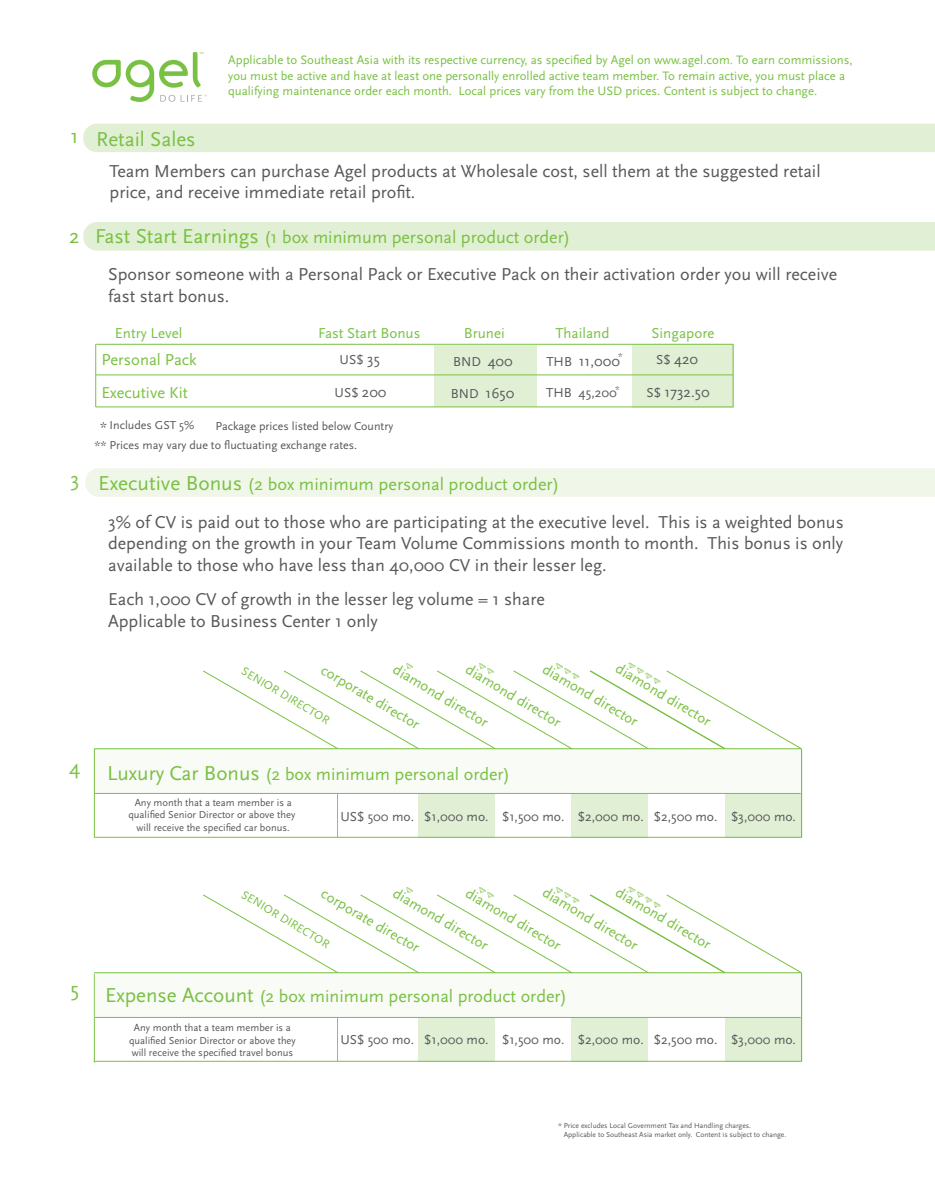
<style>
.page{position:relative;width:935px;height:1188px;background:#fff}
.page>*{position:absolute;margin:0;border:0;box-sizing:border-box;transform-origin:0 0}
.t1{font:21px "Scala Sans Pro";color:#79c142}
.t2{font:18px/21.6px "Scala Sans Pro";color:#57585a}
.t3{font:18px "Scala Sans Pro";color:#79c142}
.t4{font:16.5px/33px "Scala Sans Pro";color:#79c142}
.t5{font:15px "Scala Sans Pro";color:#79c142}
.t6{font:15px/32.7px "Scala Sans Pro";color:#57585a;text-align:center}
.t7{font:13.5px "Scala Sans Pro";color:#57585a}
.t8{font:12.75px/15.3px "Scala Sans Pro";color:#79c142}
.t9{font:12px "Scala Sans Pro";color:#57585a}
.t10{font:12px "Scala Sans Pro";color:#79c142}
.t11{font:10.5px/12.6px "Scala Sans Pro";color:#57585a;text-align:center}
.t12{font:9px "Scala Sans Pro";color:#57585a}
.t13{font:7.5px/9px "Scala Sans Pro";color:#57585a}
.s1{font-size:21px}
.s2{font-size:15px}
.s3{font-size:13.5px}
</style>
<div class="page">
<div style="left:83px;top:124px;width:851px;height:28px;background:#e1efd4"></div>
<div style="left:83px;top:222px;width:851px;height:29px;background:#e1efd4"></div>
<div style="left:631px;top:344px;width:102px;height:64px;background:#e1efd4"></div>
<div style="left:434px;top:345px;width:102px;height:61px;background:#e1efd4"></div>
<hr style="left:96px;top:375px;width:636px;height:1px;background:#79c142">
<hr style="left:96px;top:407px;width:637px;height:1px;background:#79c142">
<hr style="left:95px;top:344px;width:1px;height:63px;background:#79c142">
<hr style="left:732px;top:344px;width:1px;height:63px;background:#79c142">
<hr style="left:96px;top:344px;width:637px;height:1px;background:#79c142">
<svg style="left:92px;top:52px;width:115px;height:50px"></svg>
<div style="left:85px;top:468px;width:849px;height:29px;background:#f0f7e9"></div>
<div style="left:94px;top:749px;width:707px;height:45px;background:#f9fbf6"></div>
<div style="left:418px;top:793px;width:76px;height:44px;background:#e1efd4"></div>
<div style="left:571px;top:793px;width:77px;height:44px;background:#e1efd4"></div>
<div style="left:724px;top:793px;width:77px;height:44px;background:#e1efd4"></div>
<hr style="left:94px;top:748px;width:706px;height:1px;background:#79c142">
<hr style="left:94px;top:837px;width:707px;height:1px;background:#79c142">
<hr style="left:95px;top:793px;width:705px;height:1px;background:#79c142">
<hr style="left:337px;top:794px;width:1px;height:44px;background:#77b6e4">
<hr style="left:801px;top:749px;width:1px;height:89px;background:#79c142">
<svg style="left:202px;top:663px;width:599px;height:86px"></svg>
<div style="left:94px;top:973px;width:707px;height:45px;background:#f9fbf6"></div>
<div style="left:418px;top:1017px;width:76px;height:44px;background:#e1efd4"></div>
<div style="left:571px;top:1017px;width:77px;height:44px;background:#e1efd4"></div>
<div style="left:724px;top:1017px;width:77px;height:44px;background:#e1efd4"></div>
<hr style="left:94px;top:972px;width:706px;height:1px;background:#79c142">
<hr style="left:94px;top:1061px;width:707px;height:1px;background:#79c142">
<hr style="left:95px;top:1017px;width:705px;height:1px;background:#79c142">
<hr style="left:337px;top:1018px;width:1px;height:44px;background:#77b6e4">
<hr style="left:801px;top:973px;width:1px;height:89px;background:#79c142">
<svg style="left:202px;top:887px;width:599px;height:86px"></svg>
<p class="t8" style="left:228px;top:52px;width:626px">Applicable to Southeast Asia with its respective currency, as specified by Agel on www.agel.com. To earn commissions, you must be active and have at least one personally enrolled active team member. To remain active, you must place a qualifying maintenance order each month. Local prices vary from the USD prices. Content is subject to change.</p>
<p class="t1" style="left:70px;top:123px;width:10px">1</p>
<p class="t1" style="left:96px;top:126px;width:101px">Retail Sales</p>
<p class="t2" style="left:110px;top:160px;width:712px">Team Members can purchase Agel products at Wholesale cost, sell them at the suggested retail price, and receive immediate retail profit.</p>
<p class="t1" style="left:69px;top:224px;width:12px">2</p>
<p class="t3" style="left:95px;top:227px;width:476px"><span class="s1">Fast Start Earnings</span> (1 box minimum personal product order)</p>
<p class="t2" style="left:108px;top:263px;width:730px">Sponsor someone with a Personal Pack or Executive Pack on their activation order you will receive fast start bonus.</p>
<p class="t5" style="left:318px;top:324px;width:104px">Fast Start Bonus</p>
<p class="t5" style="left:463px;top:325px;width:42px">Brunei</p>
<p class="t5" style="left:555px;top:324px;width:55px">Thailand</p>
<p class="t5" style="left:651px;top:324px;width:64px">Singapore</p>
<p class="t7" style="left:453px;top:354px;width:61px">BND <span class="s2">400</span></p>
<p class="t6" style="left:450px;top:377px;width:65px"><span class="s3">BND</span> 1650</p>
<p class="t5" style="left:115px;top:324px;width:69px">Entry Level</p>
<p class="t4" style="left:101px;top:343px;width:97px">Personal Pack<br>Executive Kit</p>
<p class="t12" style="left:618px;top:351px;width:6px">*</p>
<p class="t7" style="left:339px;top:352px;width:42px">US$ <span class="s2">35</span></p>
<p class="t7" style="left:334px;top:385px;width:53px">US$ <span class="s2">200</span></p>
<p class="t12" style="left:614px;top:384px;width:6px">*</p>
<p class="t6" style="left:646px;top:343px;width:64px"><span class="s3">S$</span> 420<br><span class="s3">S$</span> 1732.50</p>
<p class="t6" style="left:546px;top:344px;width:75px"><span class="s3">THB</span> 11,000</p>
<p class="t7" style="left:546px;top:385px;width:72px">THB 45,200</p>
<p class="t9" style="left:100px;top:418px;width:96px"><span class="s3">*</span> Includes GST 5%</p>
<p class="t9" style="left:215px;top:419px;width:179px">Package prices listed below Country</p>
<p class="t9" style="left:94px;top:438px;width:264px">** Prices may vary due to fluctuating exchange rates.</p>
<p class="t1" style="left:70px;top:467px;width:11px">3</p>
<p class="t3" style="left:98px;top:473px;width:462px"><span class="s1">Executive Bonus</span> (2 box minimum personal product order)</p>
<p class="t2" style="left:108px;top:511px;width:737px;text-align:justify">3% of CV is paid out to those who are participating at the executive level. This is a weighted bonus depending on the growth in your Team Volume Commissions month to month. This bonus is only available to those who have less than 40,000 CV in their lesser leg.</p>
<p class="t2" style="left:108px;top:588px;width:438px">Each 1,000 CV of growth in the lesser leg volume = 1 share<br>Applicable to Business Center 1 only</p>
<p class="t5" style="left:621px;top:660px;width:109px;rotate:30deg">diamond director</p>
<p class="t5" style="left:548px;top:660px;width:109px;rotate:30deg">diamond director</p>
<p class="t5" style="left:398px;top:661px;width:109px;rotate:30deg">diamond director</p>
<p class="t5" style="left:471px;top:661px;width:109px;rotate:30deg">diamond director</p>
<p class="t10" style="left:246px;top:664px;width:102px;rotate:31deg">SENIOR DIRECTOR</p>
<p class="t5" style="left:326px;top:661px;width:113px;rotate:30deg">corporate director</p>
<p class="t1" style="left:69px;top:755px;width:13px">4</p>
<p class="t3" style="left:107px;top:763px;width:404px"><span class="s1">Luxury Car Bonus</span> (2 box minimum personal order)</p>
<p class="t11" style="left:128px;top:796px;width:168px">Any month that a team member is a qualified Senior Director or above they will receive the specified car bonus.</p>
<p class="t7" style="left:340px;top:808px;width:457px">US$ 500 mo. $1,000 mo. $1,500 mo. $2,000 mo. $2,500 mo. $3,000 mo.</p>
<p class="t1" style="left:70px;top:977px;width:10px">5</p>
<p class="t5" style="left:621px;top:883px;width:109px;rotate:30deg">diamond director</p>
<p class="t5" style="left:548px;top:884px;width:109px;rotate:30deg">diamond director</p>
<p class="t5" style="left:398px;top:884px;width:109px;rotate:30deg">diamond director</p>
<p class="t5" style="left:471px;top:884px;width:109px;rotate:30deg">diamond director</p>
<p class="t10" style="left:246px;top:887px;width:102px;rotate:31deg">SENIOR DIRECTOR</p>
<p class="t5" style="left:326px;top:885px;width:113px;rotate:30deg">corporate director</p>
<p class="t3" style="left:105px;top:985px;width:463px"><span class="s1">Expense Account</span> (2 box minimum personal product order)</p>
<p class="t11" style="left:129px;top:1021px;width:168px">Any month that a team member is a qualified Senior Director or above they will receive the specified travel bonus</p>
<p class="t7" style="left:340px;top:1032px;width:457px">US$ 500 mo. $1,000 mo. $1,500 mo. $2,000 mo. $2,500 mo. $3,000 mo.</p>
<p class="t13" style="left:563px;top:1121px;width:224px;text-indent:-6px">* Price excludes Local Government Tax and Handling charges.<br>Applicable to Southeast Asia market only. Content is subject to change.</p>
</div>
